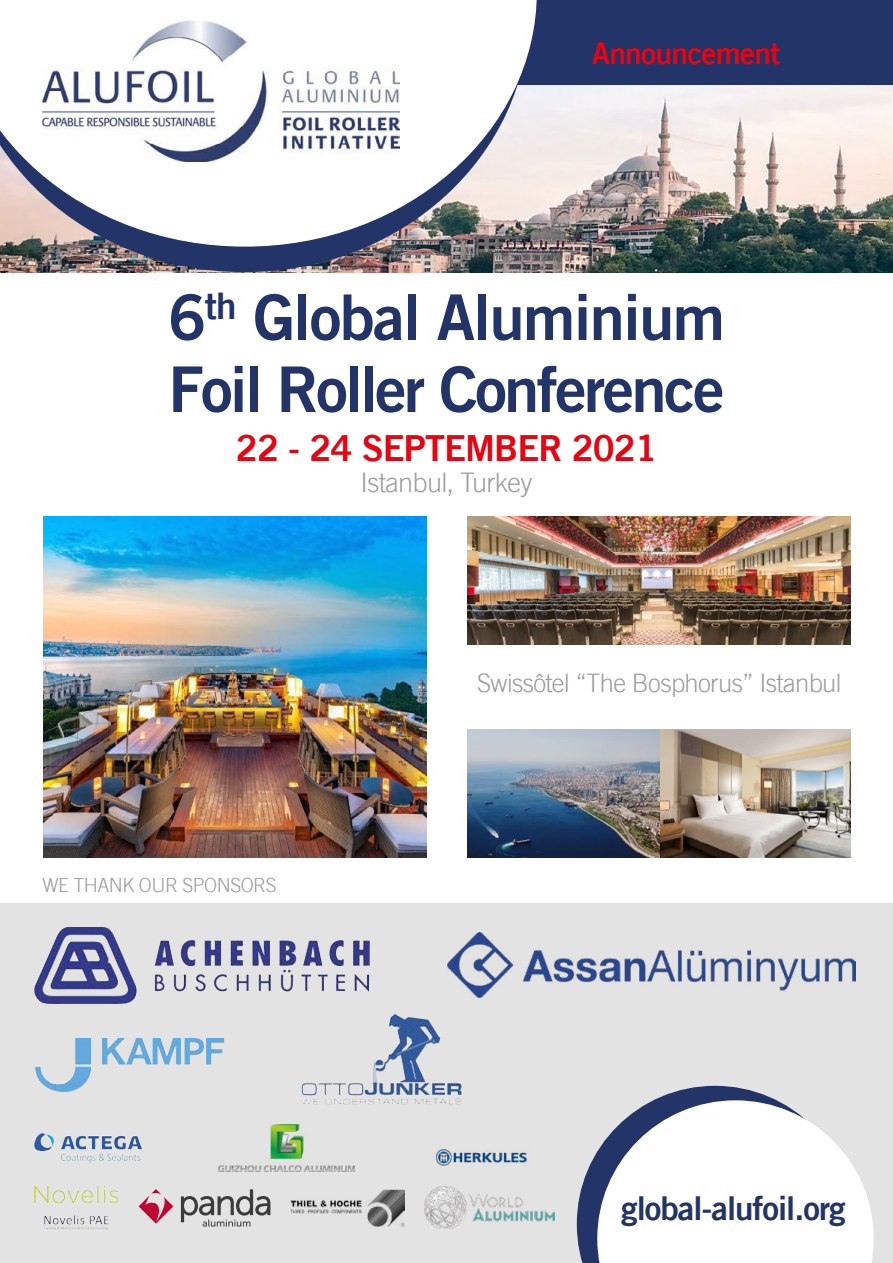
<style>
.page{position:relative;width:893px;height:1263px;background:#fff}
.page>*{position:absolute;margin:0;border:0;box-sizing:border-box;transform-origin:0 0}
.t1{font:63px/72px "Trade Gothic LT Bold Two";letter-spacing:-.04em;color:#223468}
.t2{font:36px "Trade Gothic LT Bold Two";letter-spacing:-.025em;color:#e30613}
.t3{font:33px "Trade Gothic LT Bold Two";letter-spacing:-.03em;color:#223468}
.t4{font:30px "Trade Gothic LT Bold Two";letter-spacing:-.025em;color:#e30613}
.t5{font:300 27px "Trade Gothic LT";letter-spacing:-.025em;color:#9d9d9c}
.t6{font:300 25.5px "Trade Gothic LT";letter-spacing:-.025em;color:#9d9d9c}
.t7{font:300 19.5px "Trade Gothic LT";letter-spacing:-.025em;color:#9d9d9c}
</style>
<div class="page">
<div style="left:468px;top:0;width:425px;height:85px;background:#223468"></div>
<div style="left:0;top:904px;width:893px;height:359px;background:#e3e3e3"></div>
<img style="left:529px;top:85px;width:364px;height:187px">
<img style="left:0;top:247px;width:529px;height:25px">
<svg style="left:0;top:0;width:537px;height:247px"></svg>
<img style="left:42px;top:20px;width:358px;height:141px">
<svg style="left:577px;top:1086px;width:199px;height:177px"></svg>
<svg style="left:597px;top:1100px;width:277px;height:163px;background:#ecedf1"></svg>
<img style="left:34px;top:927px;width:336px;height:77px">
<img style="left:35px;top:1038px;width:189px;height:54px">
<img style="left:34px;top:1186px;width:71px;height:17px">
<img style="left:373px;top:1014px;width:28px;height:69px">
<img style="left:34px;top:1133px;width:20px;height:18px">
<img style="left:435px;top:1149px;width:92px;height:38px">
<img style="left:430px;top:1098px;width:31px;height:6px">
<img style="left:424px;top:1187px;width:130px;height:42px">
<img style="left:448px;top:933px;width:408px;height:65px">
<svg style="left:139px;top:1189px;width:34px;height:35px"></svg>
<svg style="left:181px;top:1189px;width:89px;height:38px"></svg>
<img style="left:218px;top:1125px;width:136px;height:46px">
<img style="left:291px;top:1189px;width:113px;height:37px">
<img style="left:468px;top:729px;width:382px;height:128px">
<img style="left:468px;top:517px;width:382px;height:127px">
<img style="left:43px;top:517px;width:383px;height:340px">
<p class="t4" style="left:592px;top:35px;width:190px">Announcement</p>
<p class="t1" style="left:168px;top:280px;width:559px">6<sup>th</sup> Global Aluminium<br>Foil Roller Conference</p>
<p class="t2" style="left:236px;top:426px;width:422px">22 - 24 SEPTEMBER 2021</p>
<p class="t5" style="left:360px;top:466px;width:173px">Istanbul, Turkey</p>
<p class="t7" style="left:43px;top:873px;width:236px">WE THANK OUR SPONSORS</p>
<p class="t6" style="left:477px;top:667px;width:366px">Swissôtel “The Bosphorus” Istanbul</p>
<p class="t3" style="left:621px;top:1188px;width:226px">global-alufoil.org</p>
</div>
